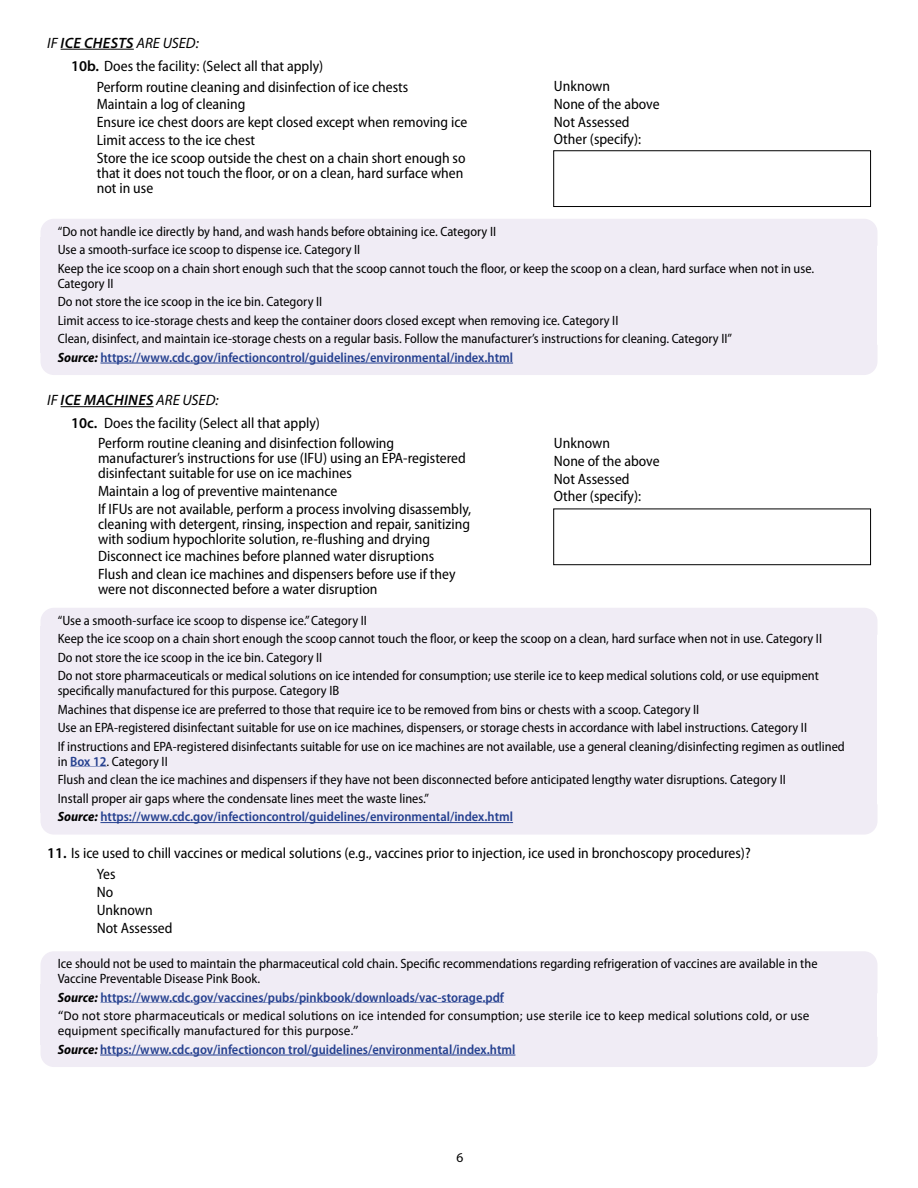
<style>
.page{position:relative;width:918px;height:1188px;background:#fff}
.page>*{position:absolute;margin:0;border:0;box-sizing:border-box;transform-origin:0 0}
.t1{font:semi-condensed 15px/15px "Myriad Pro";color:#000}
.t2{font:italic 600 15px "Myriad Pro";letter-spacing:.02em;color:#000}
.t3{font:italic 15px "Myriad Pro";color:#000}
.t4{font:semi-condensed 13.5px/15px "Myriad Pro";color:#000}
.t5{font:600 semi-condensed 13.5px "Myriad Pro";color:#25408f}
.t6{font:13.5px/15px "Calibri";color:#000}
.t7{font:13.5px "Myriad Pro";color:#000}
.s1{font-weight:600}
.s2{font-weight:600;font-stretch:normal}
.s3{color:#fff}
.s4{font-weight:700;font-style:italic;color:#000}
.s5{font-weight:400}
.s6{font-weight:600;color:#25408f}
</style>
<div class="page">
<hr style="left:61px;top:49px;width:73px;height:1px;background:#000">
<div style="left:41px;top:219px;width:836px;height:18px;background:#f0ecf5"></div>
<div style="left:40px;top:237px;width:838px;height:27px;background:#f0ecf5"></div>
<div style="left:40px;top:256px;width:838px;height:42px;background:#f0ecf5"></div>
<div style="left:40px;top:289px;width:838px;height:27px;background:#f0ecf5"></div>
<div style="left:40px;top:308px;width:838px;height:27px;background:#f0ecf5"></div>
<div style="left:40px;top:326px;width:838px;height:27px;background:#f0ecf5"></div>
<div style="left:41px;top:353px;width:836px;height:22px;background:#f0ecf5"></div>
<hr style="left:100px;top:363px;width:413px;height:1px;background:#25408f">
<hr style="left:61px;top:406px;width:93px;height:1px;background:#000">
<div style="left:41px;top:608px;width:836px;height:18px;background:#f0ecf5"></div>
<div style="left:40px;top:626px;width:838px;height:27px;background:#f0ecf5"></div>
<div style="left:40px;top:645px;width:838px;height:27px;background:#f0ecf5"></div>
<div style="left:40px;top:663px;width:838px;height:42px;background:#f0ecf5"></div>
<div style="left:40px;top:697px;width:838px;height:27px;background:#f0ecf5"></div>
<div style="left:40px;top:715px;width:838px;height:27px;background:#f0ecf5"></div>
<div style="left:40px;top:734px;width:838px;height:42px;background:#f0ecf5"></div>
<div style="left:40px;top:767px;width:838px;height:27px;background:#f0ecf5"></div>
<div style="left:40px;top:786px;width:838px;height:27px;background:#f0ecf5"></div>
<div style="left:41px;top:804px;width:837px;height:31px;background:#f0ecf5"></div>
<hr style="left:100px;top:822px;width:413px;height:1px;background:#25408f">
<div style="left:40px;top:951px;width:837px;height:34px;background:#f0ecf5"></div>
<div style="left:40px;top:985px;width:838px;height:27px;background:#f0ecf5"></div>
<div style="left:40px;top:1003px;width:838px;height:42px;background:#f0ecf5"></div>
<div style="left:41px;top:1045px;width:836px;height:22px;background:#f0ecf5"></div>
<hr style="left:100px;top:1055px;width:415px;height:1px;background:#25408f">
<div style="left:554px;top:151px;width:317px;height:56px;border:1px solid #000"></div>
<div style="left:554px;top:509px;width:317px;height:56px;border:1px solid #000"></div>
<p class="t3" style="left:47px;top:35px;width:153px">IF <span class="s1">ICE CHESTS</span> ARE USED:</p>
<p class="t1" style="left:71px;top:59px;width:254px"><span class="s2">10b.</span> Does the facility: (Select all that apply)</p>
<p class="t1" style="left:76px;top:80px;width:334px"><span class="s3">■</span> Perform routine cleaning and disinfection of ice chests</p>
<p class="t1" style="left:76px;top:97px;width:171px"><span class="s3">■</span> Maintain a log of cleaning</p>
<p class="t1" style="left:76px;top:115px;width:393px"><span class="s3">■</span> Ensure ice chest doors are kept closed except when removing ice</p>
<p class="t1" style="left:76px;top:133px;width:181px"><span class="s3">■</span> Limit access to the ice chest</p>
<p class="t1" style="left:97px;top:150px;width:370px;text-indent:-21px"><span class="s3">■</span> Store the ice scoop outside the chest on a chain short enough so that it does not touch the floor, or on a clean, hard surface when not in use</p>
<p class="t1" style="left:533px;top:79px;width:79px"><span class="s3">■</span> Unknown</p>
<p class="t1" style="left:533px;top:97px;width:128px"><span class="s3">■</span> None of the above</p>
<p class="t1" style="left:533px;top:114px;width:98px"><span class="s3">■</span> Not Assessed</p>
<p class="t1" style="left:533px;top:132px;width:110px"><span class="s3">■</span> Other (specify):</p>
<p class="t4" style="left:58px;top:224px;width:440px">“Do not handle ice directly by hand, and wash hands before obtaining ice. Category II</p>
<p class="t4" style="left:58px;top:242px;width:304px">Use a smooth-surface ice scoop to dispense ice. Category II</p>
<p class="t4" style="left:58px;top:261px;width:758px">Keep the ice scoop on a chain short enough such that the scoop cannot touch the floor, or keep the scoop on a clean, hard surface when not in use.<br>Category II</p>
<p class="t4" style="left:58px;top:294px;width:266px">Do not store the ice scoop in the ice bin. Category II</p>
<p class="t4" style="left:58px;top:313px;width:562px">Limit access to ice-storage chests and keep the container doors closed except when removing ice. Category II</p>
<p class="t4" style="left:58px;top:331px;width:676px">Clean, disinfect, and maintain ice-storage chests on a regular basis. Follow the manufacturer’s instructions for cleaning. Category II”</p>
<p class="t5" style="left:58px;top:350px;width:457px"><span class="s4">Source:</span> https://www.cdc.gov/infectioncontrol/guidelines/environmental/index.html</p>
<p class="t2" style="left:47px;top:392px;width:173px"><span class="s5">IF</span> ICE MACHINES <span class="s5">ARE USED:</span></p>
<p class="t1" style="left:71px;top:416px;width:250px"><span class="s2">10c.</span> Does the facility (Select all that apply)</p>
<p class="t1" style="left:98px;top:436px;width:369px;text-indent:-21px"><span class="s3">■</span> Perform routine cleaning and disinfection following manufacturer’s instructions for use (IFU) using an EPA-registered disinfectant suitable for use on ice machines</p>
<p class="t1" style="left:77px;top:484px;width:262px"><span class="s3">■</span> Maintain a log of preventive maintenance</p>
<p class="t1" style="left:98px;top:501px;width:375px;text-align:justify;text-indent:-21px"><span class="s3">■</span> If IFUs are not available, perform a process involving disassembly, cleaning with detergent, rinsing, inspection and repair, sanitizing with sodium hypochlorite solution, re-flushing and drying</p>
<p class="t1" style="left:77px;top:549px;width:359px"><span class="s3">■</span> Disconnect ice machines before planned water disruptions</p>
<p class="t1" style="left:98px;top:567px;width:359px;text-indent:-21px"><span class="s3">■</span> Flush and clean ice machines and dispensers before use if they were not disconnected before a water disruption</p>
<p class="t1" style="left:533px;top:436px;width:79px"><span class="s3">■</span> Unknown</p>
<p class="t1" style="left:533px;top:454px;width:128px"><span class="s3">■</span> None of the above</p>
<p class="t1" style="left:533px;top:471px;width:98px"><span class="s3">■</span> Not Assessed</p>
<p class="t1" style="left:533px;top:489px;width:110px"><span class="s3">■</span> Other (specify):</p>
<p class="t4" style="left:58px;top:613px;width:311px">“Use a smooth-surface ice scoop to dispense ice.” Category II</p>
<p class="t4" style="left:58px;top:631px;width:766px">Keep the ice scoop on a chain short enough the scoop cannot touch the floor, or keep the scoop on a clean, hard surface when not in use. Category II</p>
<p class="t4" style="left:58px;top:650px;width:266px">Do not store the ice scoop in the ice bin. Category II</p>
<p class="t4" style="left:58px;top:668px;width:763px">Do not store pharmaceuticals or medical solutions on ice intended for consumption; use sterile ice to keep medical solutions cold, or use equipment specifically manufactured for this purpose. Category IB</p>
<p class="t4" style="left:58px;top:702px;width:643px">Machines that dispense ice are preferred to those that require ice to be removed from bins or chests with a scoop. Category II</p>
<p class="t4" style="left:58px;top:720px;width:751px">Use an EPA-registered disinfectant suitable for use on ice machines, dispensers, or storage chests in accordance with label instructions. Category II</p>
<p class="t4" style="left:58px;top:739px;width:789px">If instructions and EPA-registered disinfectants suitable for use on ice machines are not available, use a general cleaning/disinfecting regimen as outlined in <span class="s6">Box 12</span>. Category II</p>
<p class="t4" style="left:58px;top:772px;width:730px">Flush and clean the ice machines and dispensers if they have not been disconnected before anticipated lengthy water disruptions. Category II</p>
<p class="t4" style="left:58px;top:791px;width:373px">Install proper air gaps where the condensate lines meet the waste lines.”</p>
<p class="t5" style="left:58px;top:809px;width:457px"><span class="s4">Source:</span> https://www.cdc.gov/infectioncontrol/guidelines/environmental/index.html</p>
<p class="t1" style="left:47px;top:846px;width:705px"><span class="s2">11.</span> Is ice used to chill vaccines or medical solutions (e.g., vaccines prior to injection, ice used in bronchoscopy procedures)?</p>
<p class="t1" style="left:76px;top:867px;width:41px"><span class="s3">●</span> Yes</p>
<p class="t1" style="left:76px;top:885px;width:39px"><span class="s3">●</span> No</p>
<p class="t1" style="left:76px;top:903px;width:79px"><span class="s3">●</span> Unknown</p>
<p class="t1" style="left:76px;top:921px;width:98px"><span class="s3">●</span> Not Assessed</p>
<p class="t4" style="left:58px;top:956px;width:761px">Ice should not be used to maintain the pharmaceutical cold chain. Specific recommendations regarding refrigeration of vaccines are available in the<br>Vaccine Preventable Disease Pink Book.</p>
<p class="t5" style="left:58px;top:990px;width:448px"><span class="s4">Source:</span> https://www.cdc.gov/vaccines/pubs/pinkbook/downloads/vac-storage.pdf</p>
<p class="t6" style="left:58px;top:1008px;width:753px">“Do not store pharmaceuticals or medical solutions on ice intended for consumption; use sterile ice to keep medical solutions cold, or use equipment specifically manufactured for this purpose.”</p>
<p class="t5" style="left:58px;top:1042px;width:459px"><span class="s4">Source:</span> https://www.cdc.gov/infectioncon trol/guidelines/environmental/index.html</p>
<p class="t7" style="left:457px;top:1150px;width:8px">6</p>
</div>
